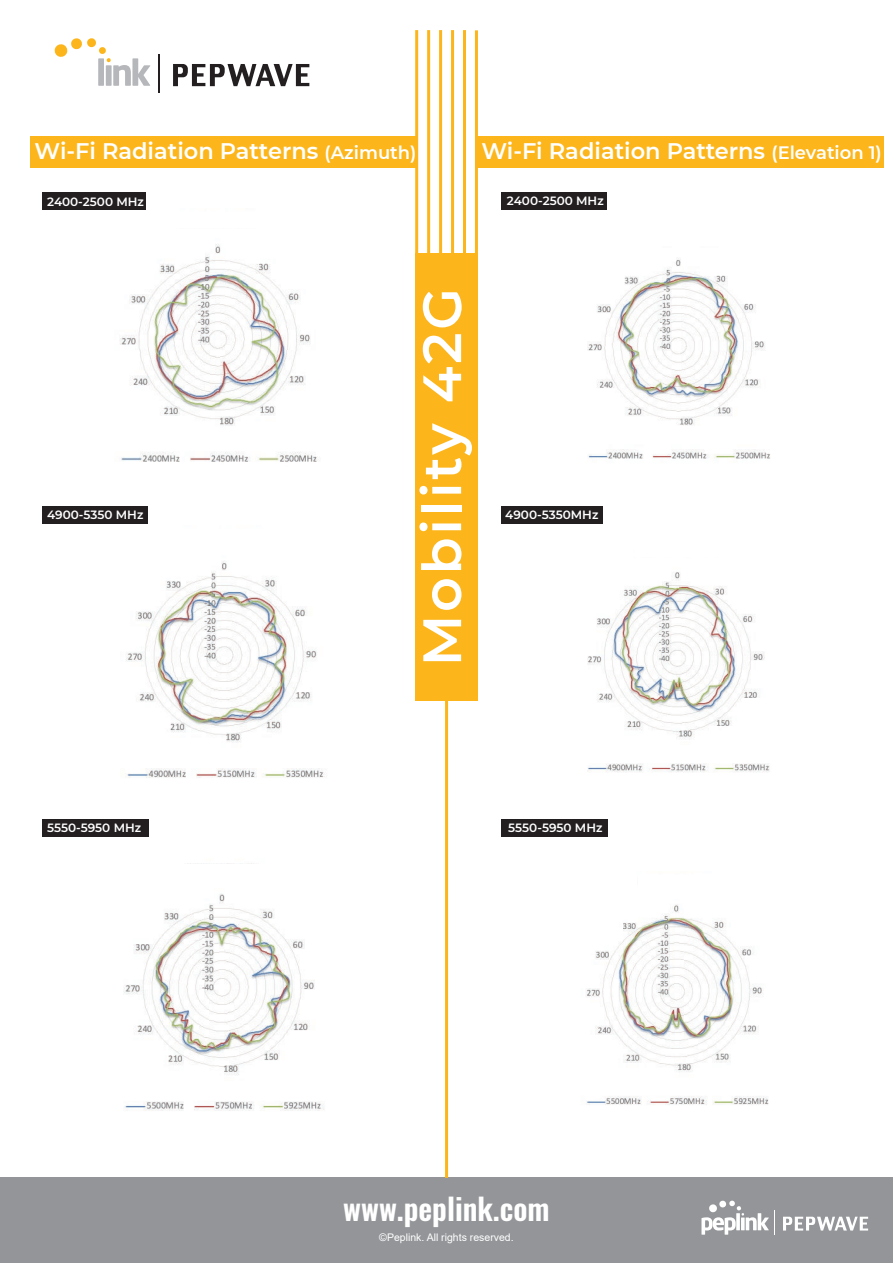
<style>
.page{position:relative;width:893px;height:1263px;background:#fff}
.page>*{position:absolute;margin:0;border:0;box-sizing:border-box;transform-origin:0 0}
.t1{font:600 54px "Montserrat";letter-spacing:.05em;color:#fff}
.t2{font:600 30px "Oswald";color:#fff}
.t3{font:600 22.5px "Montserrat";color:#fff}
.t4{font:600 12px "Montserrat";color:#fff}
.t5{font:10.5px "Arial";color:#fff}
.s1{font-size:18px}
</style>
<div class="page">
<div style="left:31px;top:137px;width:386px;height:31px;background:#fcb61c"></div>
<div style="left:0;top:1178px;width:893px;height:85px;background:#939598"></div>
<svg style="left:783px;top:1217px;width:85px;height:13px"></svg>
<svg style="left:701px;top:1200px;width:74px;height:35px"></svg>
<svg style="left:54px;top:38px;width:96px;height:48px"></svg>
<svg style="left:173px;top:64px;width:136px;height:22px"></svg>
<hr style="left:158px;top:54px;width:2px;height:39px;background:#231f20">
<div style="left:43px;top:506px;width:105px;height:17px;background:#231f20"></div>
<div style="left:43px;top:819px;width:106px;height:17px;background:#231f20"></div>
<div style="left:477px;top:137px;width:407px;height:31px;background:#fcb61c"></div>
<div style="left:501px;top:193px;width:106px;height:17px;background:#231f20"></div>
<div style="left:501px;top:506px;width:102px;height:17px;background:#231f20"></div>
<div style="left:501px;top:819px;width:107px;height:17px;background:#231f20"></div>
<img style="left:125px;top:561px;width:200px;height:217px">
<img style="left:124px;top:863px;width:200px;height:248px">
<img style="left:120px;top:244px;width:197px;height:218px">
<div style="left:175px;top:864px;width:92px;height:17px;background:#fff"></div>
<img style="left:587px;top:259px;width:183px;height:200px">
<img style="left:587px;top:572px;width:183px;height:200px">
<img style="left:586px;top:905px;width:183px;height:200px">
<div style="left:43px;top:193px;width:103px;height:17px;background:#231f20"></div>
<hr style="left:415px;top:30px;width:3px;height:224px;background:#fcb61c">
<hr style="left:427px;top:30px;width:3px;height:224px;background:#fcb61c">
<hr style="left:439px;top:30px;width:3px;height:224px;background:#fcb61c">
<hr style="left:451px;top:30px;width:3px;height:224px;background:#fcb61c">
<hr style="left:463px;top:30px;width:3px;height:224px;background:#fcb61c">
<hr style="left:475px;top:30px;width:3px;height:224px;background:#fcb61c">
<div style="left:415px;top:254px;width:63px;height:447px;background:#fcb61c"></div>
<hr style="left:445px;top:701px;width:3px;height:477px;background:#fcb61c">
<h3 class="t3" style="left:35px;top:140px;width:383px">Wi-Fi Radiation Patterns <span class="s1">(Azimuth)</span></h3>
<p class="t4" style="left:47px;top:196px;width:98px">2400-2500 MHz</p>
<h3 class="t3" style="left:481px;top:140px;width:402px">Wi-Fi Radiation Patterns <span class="s1">(Elevation 1)</span></h3>
<p class="t4" style="left:507px;top:195px;width:98px">2400-2500 MHz</p>
<p class="t4" style="left:518px;top:196px;width:99px">3400-3800 MHz</p>
<p class="t4" style="left:47px;top:508px;width:98px">4900-5350 MHz</p>
<h1 class="t1" style="left:416px;top:666px;width:380px;rotate:-90deg">Mobility 42G</h1>
<p class="t4" style="left:505px;top:508px;width:95px">4900-5350MHz</p>
<p class="t4" style="left:47px;top:821px;width:96px">5550-5950 MHz</p>
<p class="t4" style="left:508px;top:821px;width:96px">5550-5950 MHz</p>
<h2 class="t2" style="left:343px;top:1196px;width:208px">www.peplink.com</h2>
<p class="t5" style="left:379px;top:1233px;width:136px">©Peplink. All rights reserved.</p>
</div>
